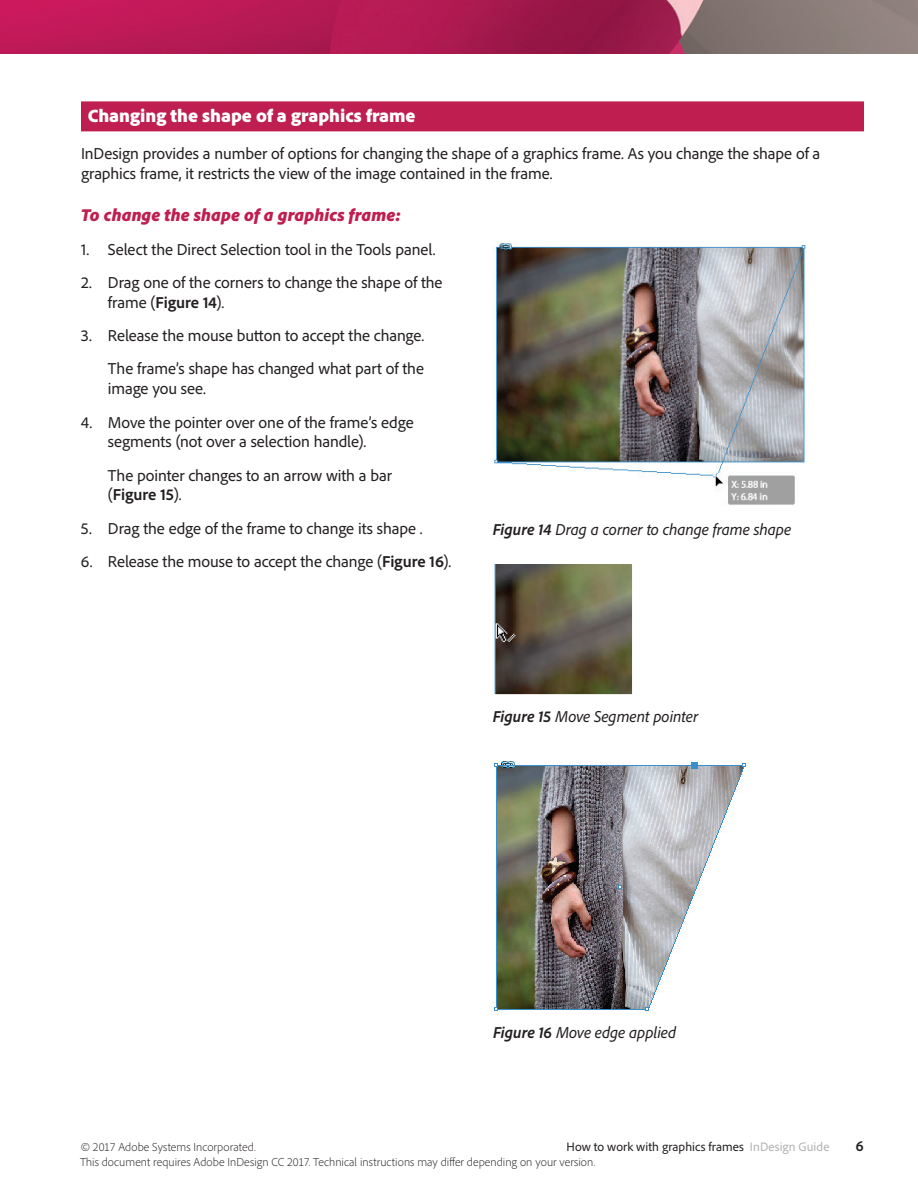
<style>
.page{position:relative;width:918px;height:1188px;background:#fff}
.page>*{position:absolute;margin:0;border:0;box-sizing:border-box;transform-origin:0 0}
.t1{font:900 18.75px "Adobe Clean";color:#fff}
.t2{font:italic 900 18px "Adobe Clean";color:#be1e50}
.t3{font:16.5px/19.8px "Adobe Clean";letter-spacing:-.005em;color:#231f20}
.t4{font:italic 16.5px "Adobe Clean";letter-spacing:-.005em;color:#231f20}
.t5{font:700 semi-condensed 15px "Adobe Clean";color:#231f20}
.t6{font:12.75px "Adobe Clean";letter-spacing:.005em;color:#231f20}
.t7{font:300 12px "Adobe Clean";letter-spacing:.005em;color:#231f20}
.s1{font-weight:700}
.s2{color:#b3b2b1}
</style>
<div class="page">
<img style="left:0;top:0;width:918px;height:54px">
<div style="left:81px;top:101px;width:783px;height:30px;background:#be1e50"></div>
<img style="left:492px;top:242px;width:314px;height:263px">
<img style="left:490px;top:761px;width:261px;height:252px">
<img style="left:494px;top:564px;width:138px;height:131px">
<p class="t1" style="left:88px;top:103px;width:329px">Changing the shape of a graphics frame</p>
<p class="t3" style="left:81px;top:143px;width:741px">InDesign provides a number of options for changing the shape of a graphics frame. As you change the shape of a graphics frame, it restricts the view of the image contained in the frame.</p>
<p class="t2" style="left:81px;top:203px;width:322px">To change the shape of a graphics frame:</p>
<p class="t3" style="left:81px;top:239px;width:356px">1. Select the Direct Selection tool in the Tools panel.</p>
<p class="t3" style="left:108px;top:272px;width:336px;text-indent:-27px">2. Drag one of the corners to change the shape of the frame (<span class="s1">Figure 14</span>).</p>
<p class="t3" style="left:81px;top:318px;width:345px;line-height:33.3px;text-align:right">3. Release the mouse button to accept the change.<br>The frame’s shape has changed what part of the</p>
<p class="t3" style="left:108px;top:378px;width:100px">image you see.</p>
<p class="t3" style="left:108px;top:412px;width:307px;text-indent:-27px">4. Move the pointer over one of the frame’s edge segments (not over a selection handle).</p>
<p class="t3" style="left:108px;top:465px;width:286px">The pointer changes to an arrow with a bar (<span class="s1">Figure 15</span>).</p>
<p class="t3" style="left:81px;top:518px;width:343px">5. Drag the edge of the frame to change its shape .</p>
<p class="t3" style="left:81px;top:551px;width:372px">6. Release the mouse to accept the change (<span class="s1">Figure 16</span>).</p>
<p class="t4" style="left:493px;top:519px;width:300px"><span class="s1">Figure 14</span> Drag a corner to change frame shape</p>
<p class="t4" style="left:493px;top:706px;width:207px"><span class="s1">Figure 15</span> Move Segment pointer</p>
<p class="t4" style="left:493px;top:1022px;width:185px"><span class="s1">Figure 16</span> Move edge applied</p>
<p class="t7" style="left:81px;top:1139px;width:176px">© 2017 Adobe Systems Incorporated.</p>
<p class="t6" style="left:567px;top:1139px;width:264px">How to work with graphics frames <span class="s2">InDesign Guide</span></p>
<p class="t5" style="left:856px;top:1137px;width:9px">6</p>
<p class="t7" style="left:80px;top:1154px;width:517px">This document requires Adobe InDesign CC 2017. Technical instructions may differ depending on your version.</p>
</div>
